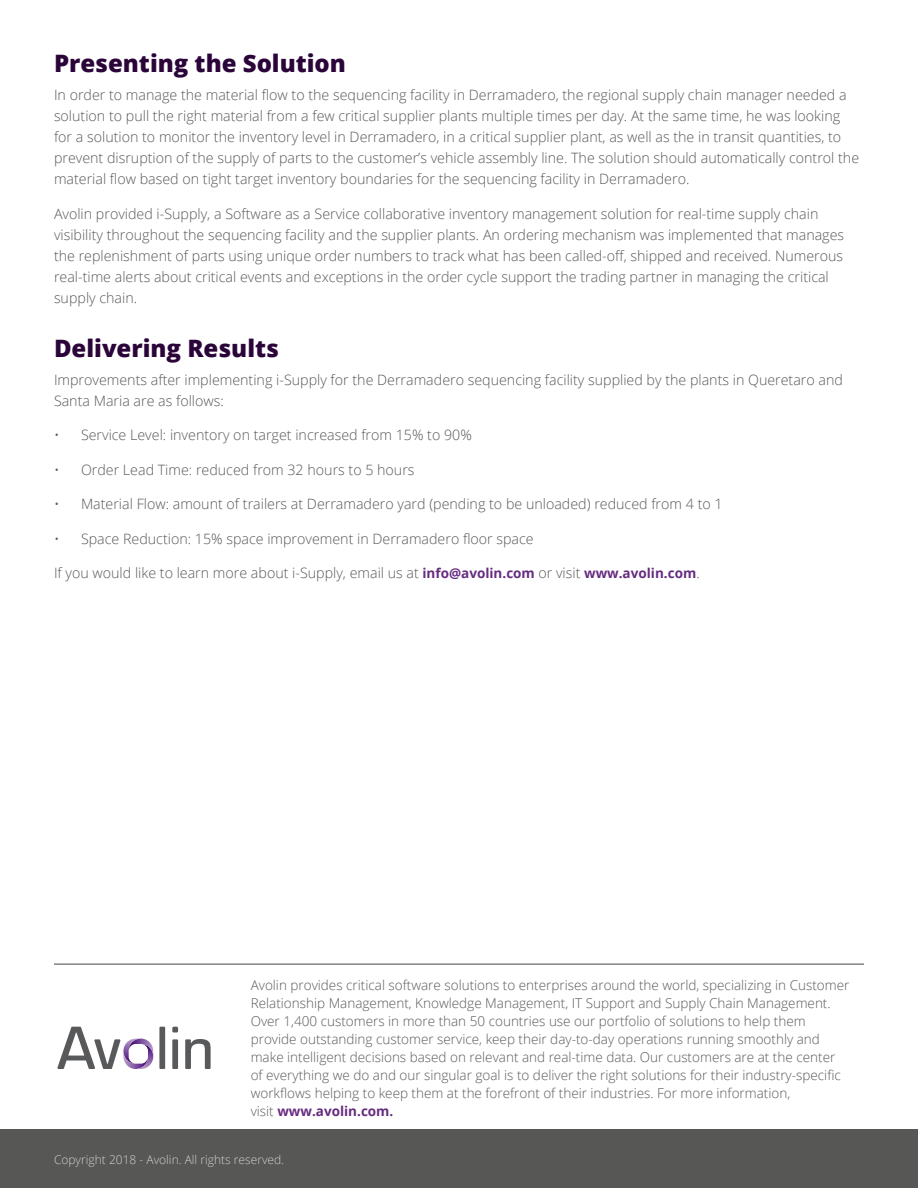
<style>
.page{position:relative;width:918px;height:1188px;background:#fff}
.page>*{position:absolute;margin:0;border:0;box-sizing:border-box;transform-origin:0 0}
.t1{font:800 24px "Open Sans";color:#2b0539}
.t2{font:300 14.25px/21px "Open Sans";color:#575756}
.t3{font:300 13.5px/18px "Open Sans";color:#58595b}
.t4{font:300 12px "Open Sans";color:#d0d0d0}
.s1{font-weight:700;font-size:13.5px;color:#662c80}
.s2{font-weight:700;color:#662c80}
</style>
<div class="page">
<div style="left:0;top:1130px;width:918px;height:58px;background:#575756"></div>
<hr style="left:54px;top:964px;width:810px;height:1px;background:#575756">
<svg style="left:57px;top:1027px;width:154px;height:42px"></svg>
<h1 class="t1" style="left:54px;top:45px;width:294px">Presenting the Solution</h1>
<p class="t2" style="left:54px;top:84px;width:807px">In order to manage the material flow to the sequencing facility in Derramadero, the regional supply chain manager needed a solution to pull the right material from a few critical supplier plants multiple times per day. At the same time, he was looking for a solution to monitor the inventory level in Derramadero, in a critical supplier plant, as well as the in transit quantities, to prevent disruption of the supply of parts to the customer’s vehicle assembly line. The solution should automatically control the material flow based on tight target inventory boundaries for the sequencing facility in Derramadero.</p>
<p class="t2" style="left:54px;top:203px;width:792px">Avolin provided i-Supply, a Software as a Service collaborative inventory management solution for real-time supply chain visibility throughout the sequencing facility and the supplier plants. An ordering mechanism was implemented that manages the replenishment of parts using unique order numbers to track what has been called-off, shipped and received. Numerous real-time alerts about critical events and exceptions in the order cycle support the trading partner in managing the critical supply chain.</p>
<h1 class="t1" style="left:54px;top:330px;width:226px">Delivering Results</h1>
<p class="t2" style="left:54px;top:368px;width:791px">Improvements after implementing i-Supply for the Derramadero sequencing facility supplied by the plants in Queretaro and<br>Santa Maria are as follows:</p>
<p class="t2" style="left:54px;top:424px;width:419px">• Service Level: inventory on target increased from 15% to 90%</p>
<p class="t2" style="left:54px;top:458px;width:362px">• Order Lead Time: reduced from 32 hours to 5 hours</p>
<p class="t2" style="left:54px;top:493px;width:670px">• Material Flow: amount of trailers at Derramadero yard (pending to be unloaded) reduced from 4 to 1</p>
<p class="t2" style="left:54px;top:527px;width:481px">• Space Reduction: 15% space improvement in Derramadero floor space</p>
<p class="t2" style="left:54px;top:562px;width:647px">If you would like to learn more about i-Supply, email us at <span class="s1">info@avolin.com</span> or visit <span class="s1">www.avolin.com</span>.</p>
<p class="t3" style="left:251px;top:976px;width:600px">Avolin provides critical software solutions to enterprises around the world, specializing in Customer Relationship Management, Knowledge Management, IT Support and Supply Chain Management.<br>Over 1,400 customers in more than 50 countries use our portfolio of solutions to help them provide outstanding customer service, keep their day-to-day operations running smoothly and make intelligent decisions based on relevant and real-time data. Our customers are at the center of everything we do and our singular goal is to deliver the right solutions for their industry-specific workflows helping to keep them at the forefront of their industries. For more information,<br>visit <span class="s2">www.avolin.com.</span></p>
<p class="t4" style="left:54px;top:1151px;width:232px">Copyright 2018 - Avolin. All rights reserved.</p>
</div>
